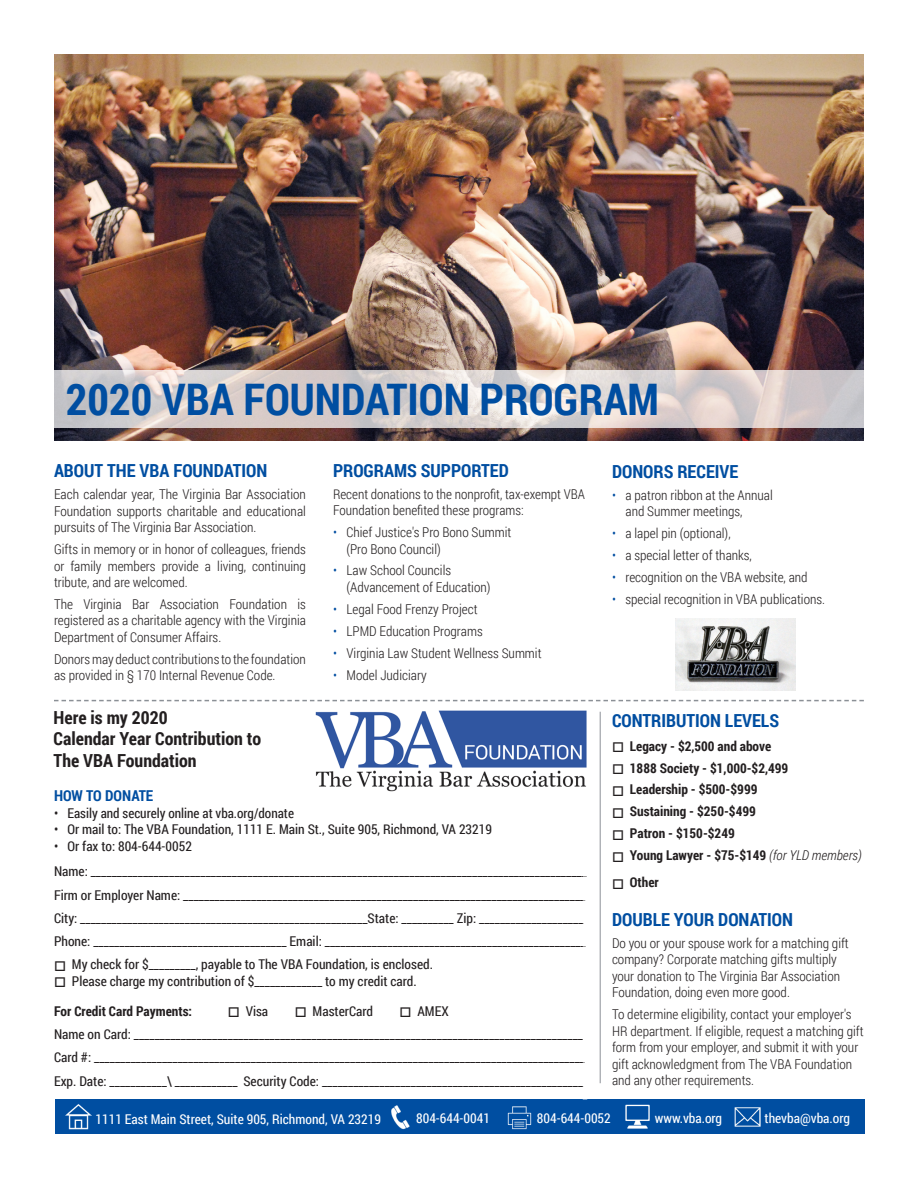
<style>
.page{position:relative;width:918px;height:1188px;background:#fff}
.page>*{position:absolute;margin:0;border:0;box-sizing:border-box;transform-origin:0 0}
.t1{font:700 43.5px "Roboto Condensed";color:#004ea1}
.t2{font:700 18px "Roboto Condensed";color:#004ea1}
.t3{font:700 18px/21.6px "Roboto Condensed";color:#231f20}
.t4{font:700 15px "Roboto Condensed";color:#004ea1}
.t5{font:300 13.5px/16.5px "Roboto Condensed";color:#231f20}
.t6{font:13.5px "Roboto Condensed";color:#231f20}
.t7{font:700 13.5px "Roboto Condensed";color:#231f20}
.t8{font:13.5px "Roboto Condensed";color:#fff}
.s1{color:#004ea1}
.s2{font-weight:300;font-style:italic}
</style>
<div class="page">
<img style="left:54px;top:54px;width:810px;height:387px">
<div style="left:55px;top:1099px;width:809px;height:35px;background:#004ea1"></div>
<img style="left:65px;top:1104px;width:26px;height:25px">
<img style="left:391px;top:1105px;width:19px;height:25px">
<img style="left:625px;top:1104px;width:25px;height:25px">
<img style="left:734px;top:1107px;width:26px;height:20px">
<svg style="left:54px;top:370px;width:810px;height:58px;background:#d8d0cf"></svg>
<img style="left:315px;top:711px;width:272px;height:81px">
<svg style="left:54px;top:700px;width:810px;height:1px"></svg>
<img style="left:507px;top:1106px;width:25px;height:24px">
<hr style="left:583px;top:811px;width:4px;height:289px;background:#fff">
<hr style="left:600px;top:712px;width:1px;height:371px;background:#5a616a">
<img style="left:675px;top:619px;width:121px;height:72px">
<p class="t1" style="left:66px;top:369px;width:595px">2020 VBA FOUNDATION PROGRAM</p>
<p class="t2" style="left:54px;top:458px;width:215px">ABOUT THE VBA FOUNDATION</p>
<p class="t5" style="left:54px;top:486px;width:253px;text-align:justify">Each calendar year, The Virginia Bar Association Foundation supports charitable and educational pursuits of The Virginia Bar Association.</p>
<p class="t5" style="left:54px;top:541px;width:253px;text-align:justify">Gifts in memory or in honor of colleagues, friends or family members provide a living, continuing tribute, and are welcomed.</p>
<p class="t5" style="left:54px;top:595px;width:253px;text-align:justify">The Virginia Bar Association Foundation is registered as a charitable agency with the Virginia Department of Consumer Affairs.</p>
<p class="t5" style="left:54px;top:650px;width:253px">Donors may deduct contributions to the foundation as provided in § 170 Internal Revenue Code.</p>
<p class="t3" style="left:54px;top:706px;width:209px">Here is my 2020<br>Calendar Year Contribution to<br>The VBA Foundation</p>
<p class="t2" style="left:333px;top:458px;width:177px">PROGRAMS SUPPORTED</p>
<p class="t5" style="left:333px;top:485px;width:253px">Recent donations to the nonprofit, tax-exempt VBA<br>Foundation benefited these programs:</p>
<p class="t5" style="left:333px;top:524px;width:180px"><span class="s1">•</span> Chief Justice's Pro Bono Summit</p>
<p class="t5" style="left:346px;top:540px;width:96px">(Pro Bono Council)</p>
<p class="t5" style="left:333px;top:562px;width:120px"><span class="s1">•</span> Law School Councils</p>
<p class="t5" style="left:346px;top:578px;width:146px">(Advancement of Education)</p>
<p class="t5" style="left:333px;top:600px;width:146px"><span class="s1">•</span> Legal Food Frenzy Project</p>
<p class="t5" style="left:333px;top:622px;width:151px"><span class="s1">•</span> LPMD Education Programs</p>
<p class="t5" style="left:333px;top:644px;width:210px"><span class="s1">•</span> Virginia Law Student Wellness Summit</p>
<p class="t5" style="left:333px;top:666px;width:95px"><span class="s1">•</span> Model Judiciary</p>
<p class="t4" style="left:54px;top:785px;width:101px">HOW TO DONATE</p>
<p class="t6" style="left:54px;top:804px;width:242px">• Easily and securely online at vba.org/donate</p>
<p class="t6" style="left:54px;top:820px;width:439px">• Or mail to: The VBA Foundation, 1111 E. Main St., Suite 905, Richmond, VA 23219</p>
<p class="t6" style="left:54px;top:837px;width:139px">• Or fax to: 804-644-0052</p>
<p class="t6" style="left:54px;top:862px;width:535px">Name: _______________________________________________________________________________________________</p>
<p class="t6" style="left:54px;top:885px;width:533px">Firm or Employer Name: _____________________________________________________________________________</p>
<p class="t6" style="left:54px;top:909px;width:531px">City: _______________________________________________________State: __________ Zip: ____________________</p>
<p class="t6" style="left:54px;top:932px;width:534px">Phone: _____________________________________ Email: __________________________________________________</p>
<p class="t6" style="left:54px;top:955px;width:380px">□ My check for $_________, payable to The VBA Foundation, is enclosed.</p>
<p class="t6" style="left:54px;top:972px;width:364px">□ Please charge my contribution of $_____________ to my credit card.</p>
<p class="t7" style="left:54px;top:1002px;width:140px">For Credit Card Payments:</p>
<p class="t6" style="left:228px;top:1002px;width:42px">□ Visa</p>
<p class="t6" style="left:295px;top:1002px;width:80px">□ MasterCard</p>
<p class="t6" style="left:400px;top:1002px;width:51px">□ AMEX</p>
<p class="t6" style="left:54px;top:1025px;width:531px">Name on Card: ______________________________________________________________________________________</p>
<p class="t6" style="left:54px;top:1048px;width:533px">Card #: ______________________________________________________________________________________________</p>
<p class="t6" style="left:54px;top:1071px;width:531px">Exp. Date: ___________\ ____________ Security Code: __________________________________________________</p>
<p class="t2" style="left:612px;top:459px;width:128px">DONORS RECEIVE</p>
<p class="t5" style="left:626px;top:486px;width:149px;text-indent:-14px"><span class="s1">•</span> a patron ribbon at the Annual and Summer meetings,</p>
<p class="t5" style="left:612px;top:525px;width:120px"><span class="s1">•</span> a lapel pin (optional),</p>
<p class="t5" style="left:612px;top:546px;width:141px"><span class="s1">•</span> a special letter of thanks,</p>
<p class="t5" style="left:612px;top:568px;width:197px"><span class="s1">•</span> recognition on the VBA website, and</p>
<p class="t5" style="left:612px;top:590px;width:215px"><span class="s1">•</span> special recognition in VBA publications.</p>
<p class="t2" style="left:612px;top:708px;width:169px">CONTRIBUTION LEVELS</p>
<p class="t7" style="left:612px;top:736px;width:161px">□ Legacy - $2,500 and above</p>
<p class="t7" style="left:612px;top:758px;width:178px">□ 1888 Society - $1,000-$2,499</p>
<p class="t7" style="left:612px;top:780px;width:147px">□ Leadership - $500-$999</p>
<p class="t7" style="left:612px;top:802px;width:145px">□ Sustaining - $250-$499</p>
<p class="t7" style="left:612px;top:824px;width:124px">□ Patron - $150-$249</p>
<p class="t7" style="left:612px;top:846px;width:251px">□ Young Lawyer - $75-$149 <span class="s2">(for YLD members)</span></p>
<p class="t7" style="left:612px;top:873px;width:48px">□ Other</p>
<p class="t2" style="left:612px;top:907px;width:183px">DOUBLE YOUR DONATION</p>
<p class="t5" style="left:612px;top:934px;width:238px">Do you or your spouse work for a matching gift company? Corporate matching gifts multiply your donation to The Virginia Bar Association Foundation, doing even more good.</p>
<p class="t5" style="left:612px;top:1006px;width:253px">To determine eligibility, contact your employer's HR department. If eligible, request a matching gift form from your employer, and submit it with your gift acknowledgment from The VBA Foundation and any other requirements.</p>
<p class="t8" style="left:96px;top:1109px;width:287px">1111 East Main Street, Suite 905, Richmond, VA 23219</p>
<p class="t8" style="left:416px;top:1109px;width:75px">804-644-0041</p>
<p class="t8" style="left:537px;top:1109px;width:75px">804-644-0052</p>
<p class="t8" style="left:655px;top:1109px;width:69px">www.vba.org</p>
<p class="t8" style="left:765px;top:1109px;width:87px">thevba@vba.org</p>
</div>
